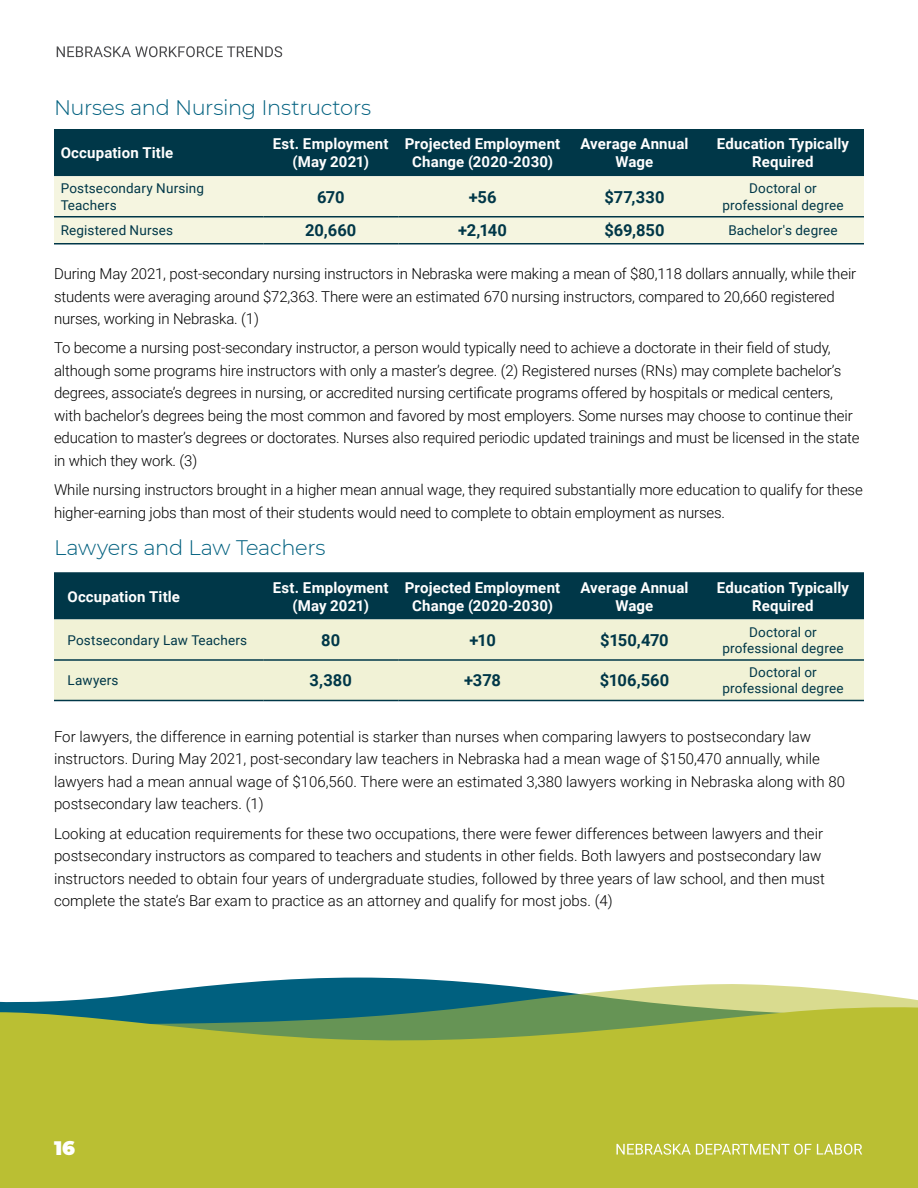
<style>
.page{position:relative;width:918px;height:1188px;background:#fff}
.page>*{position:absolute;margin:0;border:0;box-sizing:border-box;transform-origin:0 0}
.Subhead_2{font:300 21px "Montserrat";letter-spacing:-.015em;color:#00607f}
.t1{font:900 19.5px "Montserrat";color:#fff}
.Subhead_2-2{font:700 16.5px "Roboto";color:#003748}
.Body{font:300 15px/22.5px "Roboto";letter-spacing:-.01em;color:#000}
.Subhead_2-3{font:700 15px/18px "Roboto";letter-spacing:.01em;color:#fff;text-align:center}
.Subhead_2-4{font:13.5px/16.2px "Roboto";letter-spacing:.01em;color:#003748;text-align:center}
</style>
<div class="page">
<svg style="left:57px;top:46px;width:225px;height:11px"></svg>
<div style="left:54px;top:129px;width:810px;height:47px;background:#003748"></div>
<div style="left:54px;top:176px;width:810px;height:67px;background:#f5f5e0"></div>
<hr style="left:54px;top:216px;width:209px;height:2px;background:#003748">
<hr style="left:54px;top:243px;width:209px;height:1px;background:#003748">
<hr style="left:263px;top:216px;width:135px;height:2px;background:#003748">
<hr style="left:263px;top:243px;width:135px;height:1px;background:#003748">
<hr style="left:398px;top:216px;width:169px;height:2px;background:#003748">
<hr style="left:398px;top:243px;width:169px;height:1px;background:#003748">
<hr style="left:567px;top:216px;width:135px;height:2px;background:#003748">
<hr style="left:567px;top:243px;width:135px;height:1px;background:#003748">
<hr style="left:702px;top:216px;width:162px;height:2px;background:#003748">
<hr style="left:702px;top:243px;width:162px;height:1px;background:#003748">
<div style="left:54px;top:572px;width:810px;height:48px;background:#003748"></div>
<div style="left:54px;top:620px;width:810px;height:80px;background:#f1f2d6"></div>
<hr style="left:54px;top:659px;width:209px;height:2px;background:#003748">
<hr style="left:263px;top:659px;width:135px;height:2px;background:#003748">
<hr style="left:398px;top:659px;width:169px;height:2px;background:#003748">
<hr style="left:567px;top:659px;width:135px;height:2px;background:#003748">
<hr style="left:702px;top:659px;width:162px;height:2px;background:#003748">
<hr style="left:54px;top:700px;width:209px;height:1px;background:#003748">
<hr style="left:263px;top:700px;width:135px;height:1px;background:#003748">
<hr style="left:398px;top:700px;width:169px;height:1px;background:#003748">
<hr style="left:567px;top:700px;width:135px;height:1px;background:#003748">
<hr style="left:702px;top:700px;width:162px;height:1px;background:#003748">
<svg style="left:240px;top:978px;width:237px;height:5px"></svg>
<svg style="left:0;top:983px;width:918px;height:23px"></svg>
<svg style="left:0;top:1006px;width:918px;height:182px;background:#adb838"></svg>
<svg style="left:616px;top:1144px;width:246px;height:11px;background:#cfd273"></svg>
<p class="Subhead_2" style="left:54px;top:93px;width:319px">Nurses and Nursing Instructors</p>
<p class="Subhead_2-3" style="left:61px;top:143px;width:114px">Occupation Title</p>
<p class="Subhead_2-3" style="left:273px;top:134px;width:117px">Est. Employment (May 2021)</p>
<p class="Subhead_2-3" style="left:405px;top:134px;width:157px">Projected Employment<br>Change (2020-2030)</p>
<p class="Subhead_2-3" style="left:580px;top:134px;width:110px">Average Annual<br>Wage</p>
<p class="Subhead_2-3" style="left:717px;top:134px;width:134px">Education Typically<br>Required</p>
<p class="Subhead_2-4" style="left:61px;top:180px;width:145px;text-align:left">Postsecondary Nursing<br>Teachers</p>
<p class="Subhead_2-2" style="left:317px;top:185px;width:29px">670</p>
<p class="Subhead_2-2" style="left:469px;top:185px;width:29px">+56</p>
<p class="Subhead_2-2" style="left:605px;top:185px;width:61px">$77,330</p>
<p class="Subhead_2-4" style="left:722px;top:180px;width:123px">Doctoral or professional degree</p>
<p class="Subhead_2-4" style="left:61px;top:222px;width:114px">Registered Nurses</p>
<p class="Subhead_2-2" style="left:305px;top:219px;width:53px">20,660</p>
<p class="Subhead_2-2" style="left:458px;top:219px;width:50px">+2,140</p>
<p class="Subhead_2-2" style="left:604px;top:219px;width:62px">$69,850</p>
<p class="Subhead_2-4" style="left:728px;top:222px;width:111px">Bachelor's degree</p>
<p class="Body" style="left:54px;top:262px;width:804px">During May 2021, post-secondary nursing instructors in Nebraska were making a mean of $80,118 dollars annually, while their students were averaging around $72,363. There were an estimated 670 nursing instructors, compared to 20,660 registered nurses, working in Nebraska. (1)</p>
<p class="Body" style="left:54px;top:336px;width:807px">To become a nursing post-secondary instructor, a person would typically need to achieve a doctorate in their field of study, although some programs hire instructors with only a master’s degree. (2) Registered nurses (RNs) may complete bachelor’s degrees, associate’s degrees in nursing, or accredited nursing certificate programs offered by hospitals or medical centers, with bachelor’s degrees being the most common and favored by most employers. Some nurses may choose to continue their education to master’s degrees or doctorates. Nurses also required periodic updated trainings and must be licensed in the state in which they work. (3)</p>
<p class="Body" style="left:54px;top:478px;width:810px">While nursing instructors brought in a higher mean annual wage, they required substantially more education to qualify for these higher-earning jobs than most of their students would need to complete to obtain employment as nurses.</p>
<p class="Subhead_2" style="left:54px;top:533px;width:273px">Lawyers and Law Teachers</p>
<p class="Subhead_2-3" style="left:68px;top:587px;width:114px">Occupation Title</p>
<p class="Subhead_2-3" style="left:273px;top:578px;width:117px">Est. Employment (May 2021)</p>
<p class="Subhead_2-3" style="left:405px;top:578px;width:157px">Projected Employment<br>Change (2020-2030)</p>
<p class="Subhead_2-3" style="left:580px;top:578px;width:110px">Average Annual<br>Wage</p>
<p class="Subhead_2-3" style="left:717px;top:578px;width:134px">Education Typically<br>Required</p>
<p class="Subhead_2-4" style="left:68px;top:631px;width:181px">Postsecondary Law Teachers</p>
<p class="Subhead_2-2" style="left:321px;top:629px;width:21px">80</p>
<p class="Subhead_2-2" style="left:469px;top:629px;width:28px">+10</p>
<p class="Subhead_2-2" style="left:600px;top:629px;width:70px">$150,470</p>
<p class="Subhead_2-4" style="left:722px;top:623px;width:123px">Doctoral or professional degree</p>
<p class="Subhead_2-4" style="left:68px;top:672px;width:53px">Lawyers</p>
<p class="Subhead_2-2" style="left:310px;top:669px;width:44px">3,380</p>
<p class="Subhead_2-2" style="left:464px;top:669px;width:38px">+378</p>
<p class="Subhead_2-2" style="left:600px;top:669px;width:71px">$106,560</p>
<p class="Subhead_2-4" style="left:722px;top:664px;width:123px">Doctoral or professional degree</p>
<p class="Body" style="left:54px;top:725px;width:793px">For lawyers, the difference in earning potential is starker than nurses when comparing lawyers to postsecondary law instructors. During May 2021, post-secondary law teachers in Nebraska had a mean wage of $150,470 annually, while lawyers had a mean annual wage of $106,560. There were an estimated 3,380 lawyers working in Nebraska along with 80 postsecondary law teachers. (1)</p>
<p class="Body" style="left:54px;top:821px;width:772px">Looking at education requirements for these two occupations, there were fewer differences between lawyers and their postsecondary instructors as compared to teachers and students in other fields. Both lawyers and postsecondary law instructors needed to obtain four years of undergraduate studies, followed by three years of law school, and then must complete the state’s Bar exam to practice as an attorney and qualify for most jobs. (4)</p>
<p class="t1" style="left:54px;top:1133px;width:23px">16</p>
</div>
